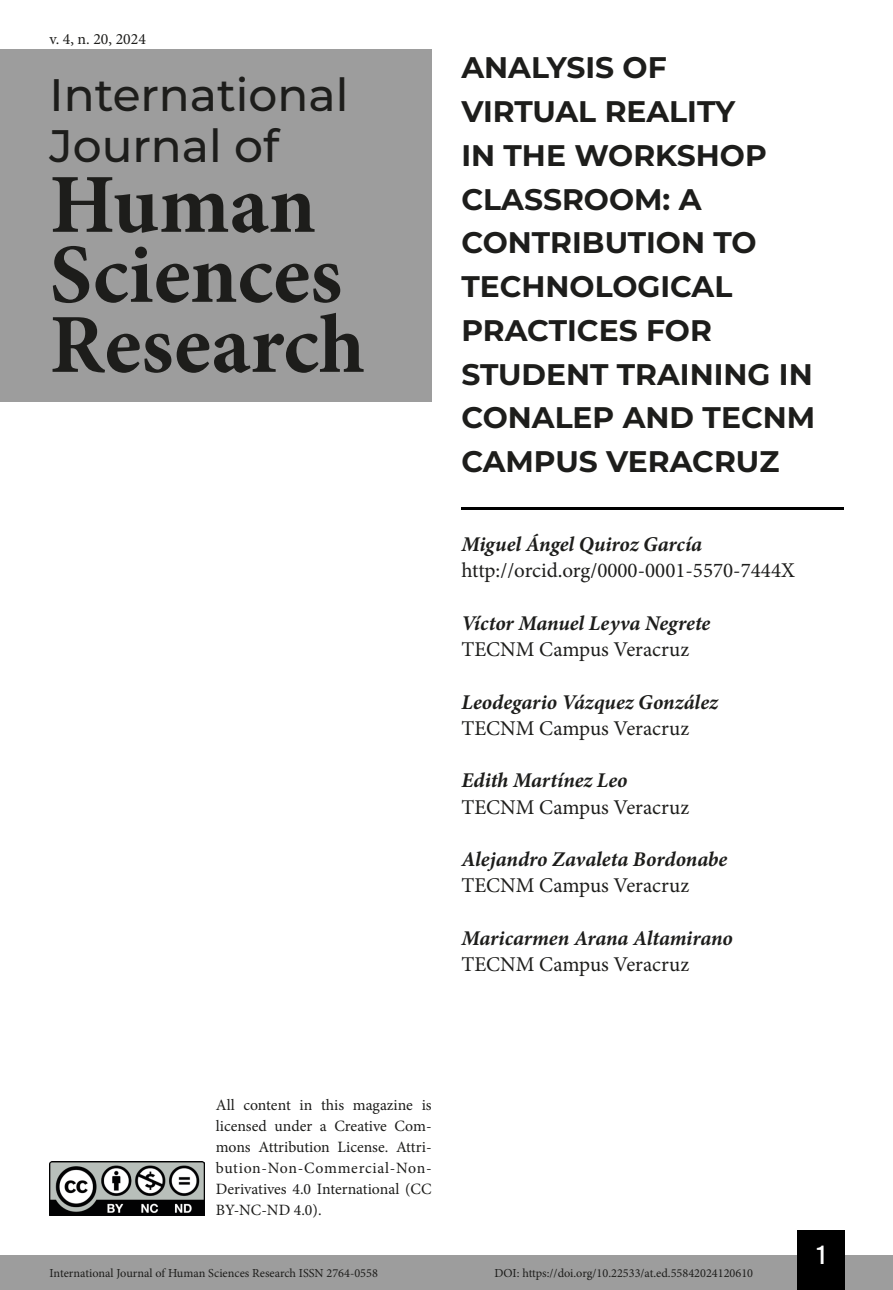
<style>
.page{position:relative;width:893px;height:1290px;background:#fff}
.page>*{position:absolute;margin:0;border:0;box-sizing:border-box;transform-origin:0 0}
.t1{font:700 84px/70px "Minion Pro";color:#1d1d1b}
.t2{font:500 45.5px/50.8px "Montserrat";color:#1d1d1b}
.Título_Artigo{font:700 29.75px/43.8px "Montserrat";color:#1d1d1b}
.t3{font:26.25px "Bebas Kai";color:#fff}
.Autor{font:italic 700 21px "Minion Pro";letter-spacing:-.005em;color:#1d1d1b}
.Infos_autor{font:21px "Minion Pro";color:#1d1d1b}
.t4{font:15.75px/21px "Minion Pro";color:#1d1d1b;text-align:justify}
.t5{font:12.25px "Minion Pro";color:#1d1d1b}
</style>
<div class="page">
<div style="left:0;top:1255px;width:893px;height:35px;background:#9d9d9d"></div>
<div style="left:797px;top:1230px;width:48px;height:60px;background:#000"></div>
<img style="left:50px;top:1161px;width:154px;height:54px">
<div style="left:0;top:50px;width:432px;height:352px;background:#9d9d9d"></div>
<hr style="left:461px;top:507px;width:382px;height:2px;background:#000">
<p class="t4" style="left:50px;top:28px;width:98px">v. 4, n. 20, 2024</p>
<h2 class="t2" style="left:50px;top:68px;width:300px">International<br>Journal of</h2>
<h1 class="t1" style="left:50px;top:169px;width:317px">Human<br>Sciences<br>Research</h1>
<p class="Título_Artigo" style="left:461px;top:44px;width:355px">ANALYSIS OF<br>VIRTUAL REALITY<br>IN THE WORKSHOP<br>CLASSROOM: A<br>CONTRIBUTION TO<br>TECHNOLOGICAL<br>PRACTICES FOR<br>STUDENT TRAINING IN<br>CONALEP AND TECNM<br>CAMPUS VERACRUZ</p>
<p class="Autor" style="left:461px;top:529px;width:242px">Miguel Ángel Quiroz García</p>
<p class="Infos_autor" style="left:461px;top:556px;width:335px">http://orcid.org/0000-0001-5570-7444X</p>
<p class="Autor" style="left:461px;top:608px;width:250px">Víctor Manuel Leyva Negrete</p>
<p class="Infos_autor" style="left:461px;top:635px;width:229px">TECNM Campus Veracruz</p>
<p class="Autor" style="left:461px;top:687px;width:258px">Leodegario Vázquez González</p>
<p class="Infos_autor" style="left:461px;top:714px;width:229px">TECNM Campus Veracruz</p>
<p class="Autor" style="left:461px;top:765px;width:168px">Edith Martínez Leo</p>
<p class="Infos_autor" style="left:461px;top:793px;width:229px">TECNM Campus Veracruz</p>
<p class="Autor" style="left:461px;top:844px;width:267px">Alejandro Zavaleta Bordonabe</p>
<p class="Infos_autor" style="left:461px;top:871px;width:229px">TECNM Campus Veracruz</p>
<p class="Autor" style="left:461px;top:923px;width:273px">Maricarmen Arana Altamirano</p>
<p class="Infos_autor" style="left:461px;top:950px;width:229px">TECNM Campus Veracruz</p>
<p class="t4" style="left:216px;top:1095px;width:217px">All content in this magazine is licensed under a Creative Com&shy;mons Attribution License. Attri&shy;bution-Non-Commercial-Non-Derivatives 4.0 International (CC BY-NC-ND 4.0).</p>
<h3 class="t3" style="left:817px;top:1241px;width:10px">1</h3>
<p class="t5" style="left:50px;top:1265px;width:330px">International Journal of Human Sciences Research ISSN 2764-0558</p>
<p class="t5" style="left:494px;top:1265px;width:260px">DOI: https://doi.org/10.22533/at.ed.55842024120610</p>
</div>
